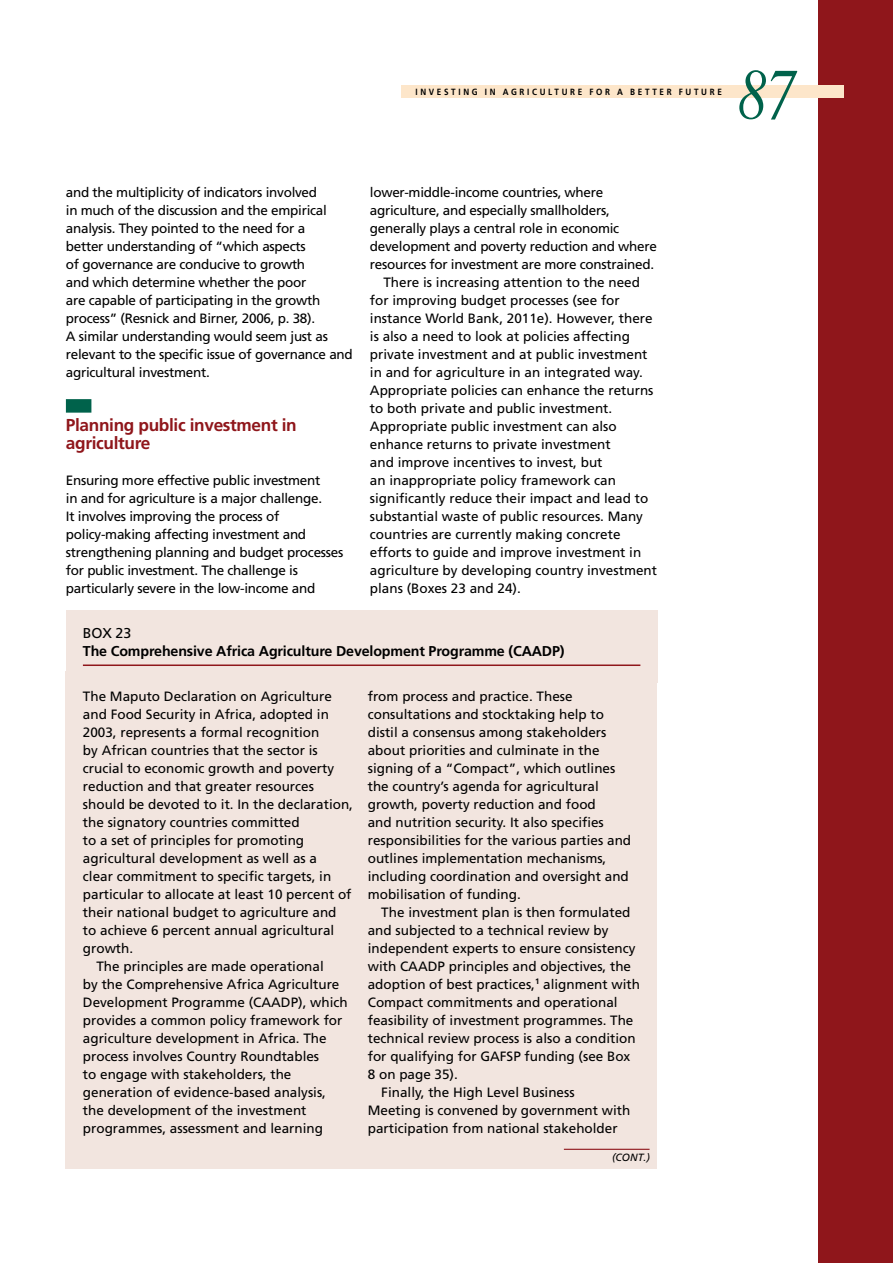
<style>
.page{position:relative;width:893px;height:1263px;background:#fff}
.page>*{position:absolute;margin:0;border:0;box-sizing:border-box;transform-origin:0 0}
.t1{font:italic 72px "Times";color:#00624b;scale:.8 1}
.t2{font:700 17.25px/18px "Frutiger LT Std";letter-spacing:-.02em;color:#8f161b}
.t3{font:700 14.25px "Frutiger LT Std";letter-spacing:-.01em;color:#000}
.t4{font:14.25px "Frutiger LT Std";color:#000}
.t5{font:13.5px/18px "Frutiger LT Std";color:#000}
.t6{font:13.5px/18px "Frutiger LT Std";letter-spacing:-.02em;color:#000}
.t7{font:italic 10.5px "Frutiger LT Std";color:#000}
.t8{font:700 9px "Frutiger LT Std";letter-spacing:.33em;color:#000;scale:.9 1}
</style>
<div class="page">
<div style="left:819px;top:0;width:74px;height:1263px;background:#8f161b"></div>
<div style="left:402px;top:85px;width:442px;height:13px;background:#fde6ca"></div>
<div style="left:66px;top:399px;width:25px;height:14px;background:#00624b"></div>
<div style="left:66px;top:610px;width:591px;height:72px;background:#f2e5df"></div>
<hr style="left:83px;top:664px;width:557px;height:2px;background:#8f161b">
<div style="left:66px;top:671px;width:591px;height:498px;background:#f2e5df"></div>
<hr style="left:564px;top:1149px;width:86px;height:1px;background:#8f161b">
<p class="t8" style="left:415px;top:86px;width:342px">Investi ng i n agri culture for a better future</p>
<h1 class="t1" style="left:738px;top:32px;width:74px">87</h1>
<p class="t6" style="left:66px;top:183px;width:288px">and the multiplicity of indicators involved<br>in much of the discussion and the empirical analysis. They pointed to the need for a<br>better understanding of “which aspects<br>of governance are conducive to growth<br>and which determine whether the poor<br>are capable of participating in the growth process” (Resnick and B irner, 2006, p. 38).<br>A similar understanding would seem just as relevant to the specific issue of governance and agricultural investment.</p>
<p class="t2" style="left:66px;top:416px;width:232px">Planning public investment in agriculture</p>
<p class="t6" style="left:66px;top:471px;width:279px">E nsuring more effective public investment<br>in and for agriculture is a major challenge.<br>It involves improving the process of policy-making affecting investment and strengthening planning and budget processes for public investment. The challenge is particularly severe in the low-income and</p>
<p class="t6" style="left:370px;top:183px;width:235px">lower-middle-income countries, where</p>
<p class="t6" style="left:370px;top:201px;width:241px">agriculture, and especially smallholders,</p>
<p class="t6" style="left:370px;top:219px;width:251px">generally plays a central role in economic</p>
<p class="t6" style="left:370px;top:237px;width:289px">development and poverty reduction and where</p>
<p class="t6" style="left:370px;top:255px;width:286px">resources for investment are more constrained.</p>
<p class="t5" style="left:383px;top:273px;width:258px">There is increasing attention to the need</p>
<p class="t5" style="left:370px;top:291px;width:251px">for improving budget processes (see for</p>
<p class="t5" style="left:370px;top:309px;width:284px">instance World Bank, 2011e). However, there</p>
<p class="t5" style="left:370px;top:327px;width:262px">is also a need to look at policies affecting</p>
<p class="t5" style="left:370px;top:345px;width:279px">private investment and at public investment</p>
<p class="t5" style="left:370px;top:363px;width:274px">in and for agriculture in an integrated way.</p>
<p class="t5" style="left:370px;top:381px;width:285px">Appropriate policies can enhance the returns</p>
<p class="t5" style="left:370px;top:399px;width:244px">to both private and public investment.</p>
<p class="t5" style="left:370px;top:417px;width:248px">Appropriate public investment can also</p>
<p class="t5" style="left:370px;top:435px;width:242px">enhance returns to private investment</p>
<p class="t5" style="left:370px;top:453px;width:234px">and improve incentives to invest, but</p>
<p class="t5" style="left:370px;top:471px;width:248px">an inappropriate policy framework can</p>
<p class="t5" style="left:370px;top:489px;width:280px">significantly reduce their impact and lead to</p>
<p class="t5" style="left:370px;top:507px;width:275px">substantial waste of public resources. Many</p>
<p class="t5" style="left:370px;top:525px;width:252px">countries are currently making concrete</p>
<p class="t5" style="left:370px;top:543px;width:273px">efforts to guide and improve investment in</p>
<p class="t5" style="left:370px;top:561px;width:289px">agriculture by developing country investment</p>
<p class="t5" style="left:370px;top:579px;width:152px">plans (Boxes 23 and 24).</p>
<p class="t4" style="left:83px;top:625px;width:50px">BOX 23</p>
<p class="t3" style="left:83px;top:643px;width:441px">The Comprehensive Africa Agriculture Development Programme (CAA</p>
<p class="t3" style="left:542px;top:643px;width:24px">DP)</p>
<p class="t5" style="left:83px;top:687px;width:251px">The Maputo Declaration on Agriculture</p>
<p class="t5" style="left:83px;top:705px;width:248px">and Food Security in Africa, adopted in</p>
<p class="t5" style="left:83px;top:723px;width:238px">2003, represents a formal recognition</p>
<p class="t5" style="left:83px;top:741px;width:236px">by African countries that the sector is</p>
<p class="t5" style="left:83px;top:759px;width:253px">crucial to economic growth and poverty</p>
<p class="t5" style="left:83px;top:777px;width:233px">reduction and that greater resources</p>
<p class="t5" style="left:83px;top:795px;width:272px">should be devoted to it. In the declaration,</p>
<p class="t5" style="left:83px;top:813px;width:218px">the signatory countries committed</p>
<p class="t5" style="left:83px;top:831px;width:223px">to a set of principles for promoting</p>
<p class="t5" style="left:83px;top:849px;width:236px">agricultural development as well as a</p>
<p class="t5" style="left:83px;top:867px;width:250px">clear commitment to specific targets, in</p>
<p class="t5" style="left:83px;top:885px;width:270px">particular to allocate at least 10 percent of</p>
<p class="t5" style="left:83px;top:903px;width:255px">their national budget to agriculture and</p>
<p class="t5" style="left:83px;top:921px;width:253px">to achieve 6 percent annual agricultural</p>
<p class="t5" style="left:83px;top:939px;width:52px">growth.</p>
<p class="t5" style="left:96px;top:957px;width:229px">The principles are made operational</p>
<p class="t5" style="left:83px;top:975px;width:258px">by the Comprehensive Africa Agriculture</p>
<p class="t5" style="left:83px;top:993px;width:181px">Development Programme (CAA</p>
<p class="t5" style="left:368px;top:687px;width:265px">from process and practice. These consultations and stocktaking help to distil a consensus among stakeholders about priorities and culminate in the signing of a “Compact”, which outlines the country’s agenda for agricultural growth, poverty reduction and food<br>and nutrition security. It also specifies responsibilities for the various parties and outlines implementation mechanisms, including coordination and oversight and mobilisation of funding.</p>
<p class="t5" style="left:368px;top:903px;width:269px;text-indent:14px">The investment plan is then formulated and subjected to a technical review by independent experts to ensure consistency with CAA</p>
<p class="t5" style="left:368px;top:957px;width:274px;text-indent:60px">DP principles and objectives, the adoption of best practices,<sup>1</sup> alignment with Compact commitments and operational feasibility of investment programmes. The technical review process is also a condition for qualifying for GAFS</p>
<p class="t5" style="left:83px;top:993px;width:266px;text-indent:198px">DP), which provides a common policy framework for agriculture development in Africa. The process involves Country Roundtables<br>to engage with stakeholders, the generation of evidence-based analysis, the development of the investment programmes, assessment and learning</p>
<p class="t5" style="left:513px;top:1047px;width:119px">P funding (see Box</p>
<p class="t5" style="left:368px;top:1065px;width:92px">8 on page 35).</p>
<p class="t5" style="left:381px;top:1083px;width:195px">Finally, the High Level B usiness</p>
<p class="t5" style="left:368px;top:1101px;width:264px">Meeting is convened by government with</p>
<p class="t5" style="left:368px;top:1119px;width:251px">participation from national stakeholder</p>
<p class="t7" style="left:612px;top:1151px;width:19px">(Cont</p>
<p class="t7" style="left:643px;top:1151px;width:8px">.)</p>
</div>
